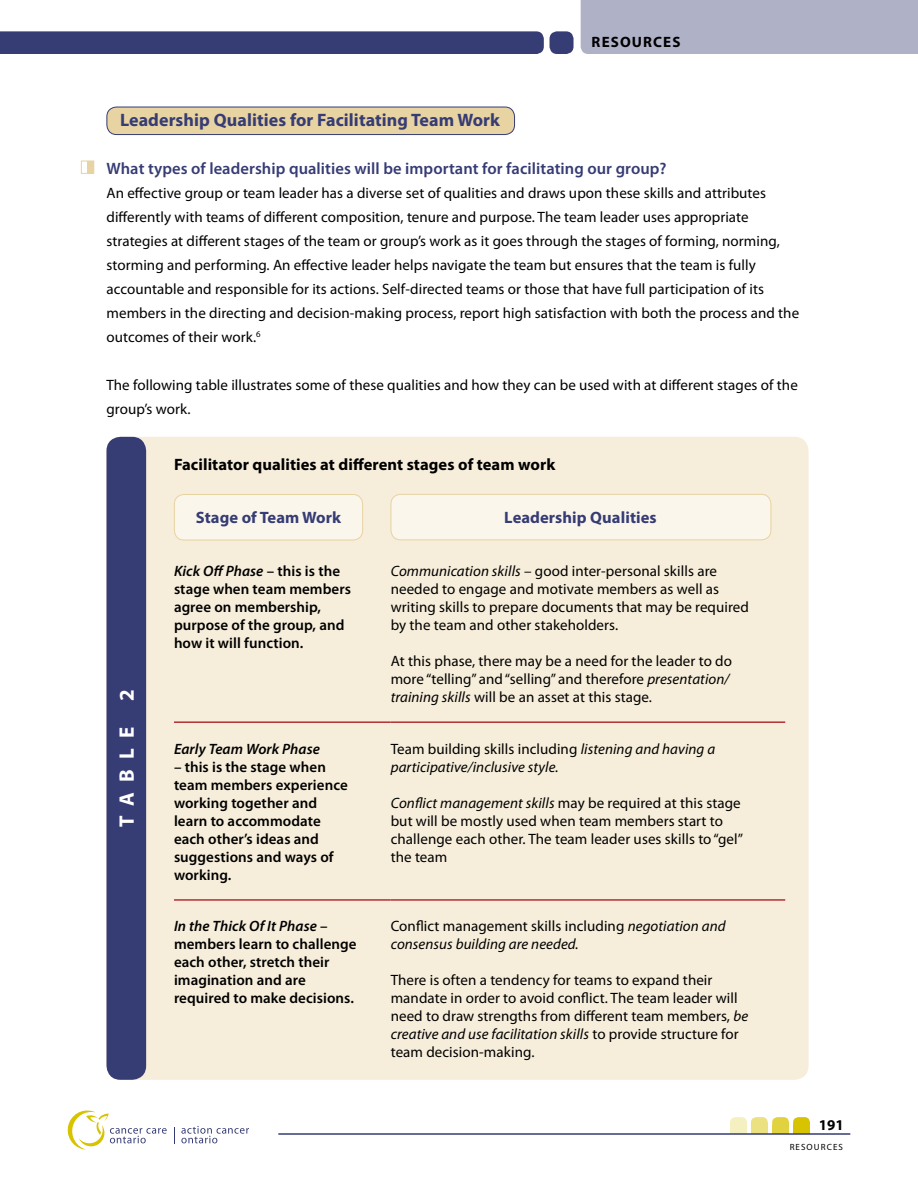
<style>
.page{position:relative;width:918px;height:1188px;background:#fff}
.page>*{position:absolute;margin:0;border:0;box-sizing:border-box;transform-origin:0 0}
.t1{font:700 21px "Myriad Pro";letter-spacing:.5em;color:#fff}
.t2{font:700 18px "Myriad Pro";letter-spacing:.005em;color:#363c74}
.t3{font:600 16.5px "Myriad Pro";letter-spacing:.005em;color:#363c74}
.t4{font:700 16.5px "Myriad Pro";letter-spacing:.005em;color:#000}
.t5{font:700 16.5px "Myriad Pro";letter-spacing:.005em;color:#363c74}
.t6{font:15px/18px "Myriad Pro";letter-spacing:.005em;color:#000}
.t7{font:600 15px/18px "Myriad Pro";letter-spacing:.005em;color:#000}
.t8{font:italic 15px/18px "Myriad Pro";letter-spacing:.005em;color:#000}
.t9{font:italic 600 15px "Myriad Pro";letter-spacing:.005em;color:#000}
.t10{font:700 15px "Myriad Pro";letter-spacing:.075em;color:#000}
.t11{font:9px "Myriad Pro";letter-spacing:.12em;color:#000}
.s1{font-style:italic}
.s2{font-style:normal}
</style>
<div class="page">
<div style="left:0;top:31px;width:544px;height:23px;background:#363c74"></div>
<svg style="left:181px;top:1126px;width:68px;height:17px"></svg>
<svg style="left:174px;top:1127px;width:1px;height:16px"></svg>
<svg style="left:67px;top:1110px;width:100px;height:40px"></svg>
<div style="left:793px;top:1117px;width:17px;height:17px;background:#d7c300;border-radius:5px"></div>
<div style="left:793px;top:1126px;width:17px;height:8px;background:#d7c300"></div>
<div style="left:772px;top:1117px;width:17px;height:17px;background:#e1d240;border-radius:5px"></div>
<div style="left:772px;top:1126px;width:17px;height:8px;background:#e1d240"></div>
<div style="left:751px;top:1117px;width:17px;height:17px;background:#ebe180;border-radius:5px"></div>
<div style="left:751px;top:1123px;width:17px;height:11px;background:#ebe180"></div>
<div style="left:730px;top:1117px;width:17px;height:17px;background:#f5f0bf;border-radius:5px"></div>
<div style="left:730px;top:1123px;width:17px;height:11px;background:#f5f0bf"></div>
<hr style="left:278px;top:1133px;width:572px;height:2px;background:#363c74">
<div style="left:581px;top:0;width:252px;height:54px;background:#afb1c7"></div>
<div style="left:550px;top:31px;width:24px;height:23px;background:#363c74;border-radius:8px"></div>
<div style="left:833px;top:0;width:85px;height:54px;background:#afb1c7"></div>
<div style="left:107px;top:107px;width:408px;height:28px;background:#e8d3a2;border-radius:10px"></div>
<div style="left:107px;top:107px;width:408px;height:28px;border:1px solid #363c74;border-radius:10px"></div>
<div style="left:88px;top:161px;width:6px;height:12px;background:#e8d3a2"></div>
<div style="left:81px;top:161px;width:13px;height:13px;border:1px solid #e8d3a2"></div>
<div style="left:107px;top:437px;width:702px;height:643px;background:#f6edda;border-radius:14px"></div>
<div style="left:107px;top:437px;width:39px;height:643px;background:#363c74;border-radius:14px"></div>
<div style="left:174px;top:494px;width:189px;height:46px;background:#faf6ec;border-radius:10px"></div>
<div style="left:174px;top:494px;width:189px;height:46px;border:1px solid #e8d3a2;border-radius:10px"></div>
<hr style="left:174px;top:721px;width:217px;height:2px;background:#b42e34">
<hr style="left:174px;top:899px;width:217px;height:2px;background:#b42e34">
<hr style="left:391px;top:721px;width:394px;height:2px;background:#b42e34">
<hr style="left:391px;top:899px;width:394px;height:2px;background:#b42e34">
<div style="left:391px;top:494px;width:380px;height:46px;background:#faf6ec;border-radius:10px"></div>
<div style="left:391px;top:494px;width:380px;height:46px;border:1px solid #e8d3a2;border-radius:10px"></div>
<p class="t10" style="left:592px;top:32px;width:90px">RESOURCES</p>
<p class="t2" style="left:120px;top:108px;width:381px">Leadership Qualities for Facilitating Team Work</p>
<p class="t3" style="left:106px;top:158px;width:562px">What types of leadership qualities will be important for facilitating our group?</p>
<p class="t6" style="left:106px;top:181px;width:694px;line-height:24px">An effective group or team leader has a diverse set of qualities and draws upon these skills and attributes differently with teams of different composition, tenure and purpose. The team leader uses appropriate strategies at different stages of the team or group’s work as it goes through the stages of forming, norming, storming and performing. An effective leader helps navigate the team but ensures that the team is fully accountable and responsible for its actions. Self-directed teams or those that have full participation of its members in the directing and decision-making process, report high satisfaction with both the process and the outcomes of their work.<sup>6</sup></p>
<p class="t6" style="left:106px;top:373px;width:693px;line-height:24px">The following table illustrates some of these qualities and how they can be used with at different stages of the group’s work.</p>
<h1 class="t1" style="left:113px;top:827px;width:139px;rotate:-90deg">TABLE 2</h1>
<p class="t4" style="left:174px;top:454px;width:383px">Facilitator qualities at different stages of team work</p>
<p class="t5" style="left:196px;top:507px;width:147px">Stage of Team Work</p>
<p class="t7" style="left:174px;top:562px;width:179px"><span class="s1">Kick Off Phase</span> – this is the stage when team members agree on membership, purpose of the group, and how it will function.</p>
<p class="t6" style="left:391px;top:562px;width:360px"><span class="s1">Communication skills</span> – good inter-personal skills are needed to engage and motivate members as well as writing skills to prepare documents that may be required by the team and other stakeholders.</p>
<p class="t6" style="left:391px;top:652px;width:343px">At this phase, there may be a need for the leader to do more “telling” and “selling” and therefore <span class="s1">presentation/ training skills</span> will be an asset at this stage.</p>
<p class="t9" style="left:174px;top:739px;width:147px">Early Team Work Phase</p>
<p class="t7" style="left:174px;top:757px;width:175px">– this is the stage when team members experience working together and learn to accommodate each other’s ideas and suggestions and ways of working.</p>
<p class="t5" style="left:504px;top:507px;width:154px">Leadership Qualities</p>
<p class="t8" style="left:391px;top:739px;width:326px"><span class="s2">Team building skills including</span> listening and having a participative/inclusive style.</p>
<p class="t6" style="left:391px;top:793px;width:354px"><span class="s1">Conflict management skills</span> may be required at this stage but will be mostly used when team members start to challenge each other. The team leader uses skills to “gel” the team</p>
<p class="t7" style="left:174px;top:917px;width:184px"><span class="s1">In the Thick Of It Phase</span> – members learn to challenge each other, stretch their imagination and are required to make decisions.</p>
<p class="t8" style="left:391px;top:917px;width:336px"><span class="s2">Conflict management skills including</span> negotiation and consensus building are needed.</p>
<p class="t6" style="left:391px;top:971px;width:359px">There is often a tendency for teams to expand their mandate in order to avoid conflict. The team leader will need to draw strengths from different team members, <span class="s1">be creative and use facilitation skills</span> to provide structure for team decision-making.</p>
<p class="t10" style="left:819px;top:1115px;width:26px">191</p>
<p class="t11" style="left:790px;top:1141px;width:55px">RESOURCES</p>
</div>
